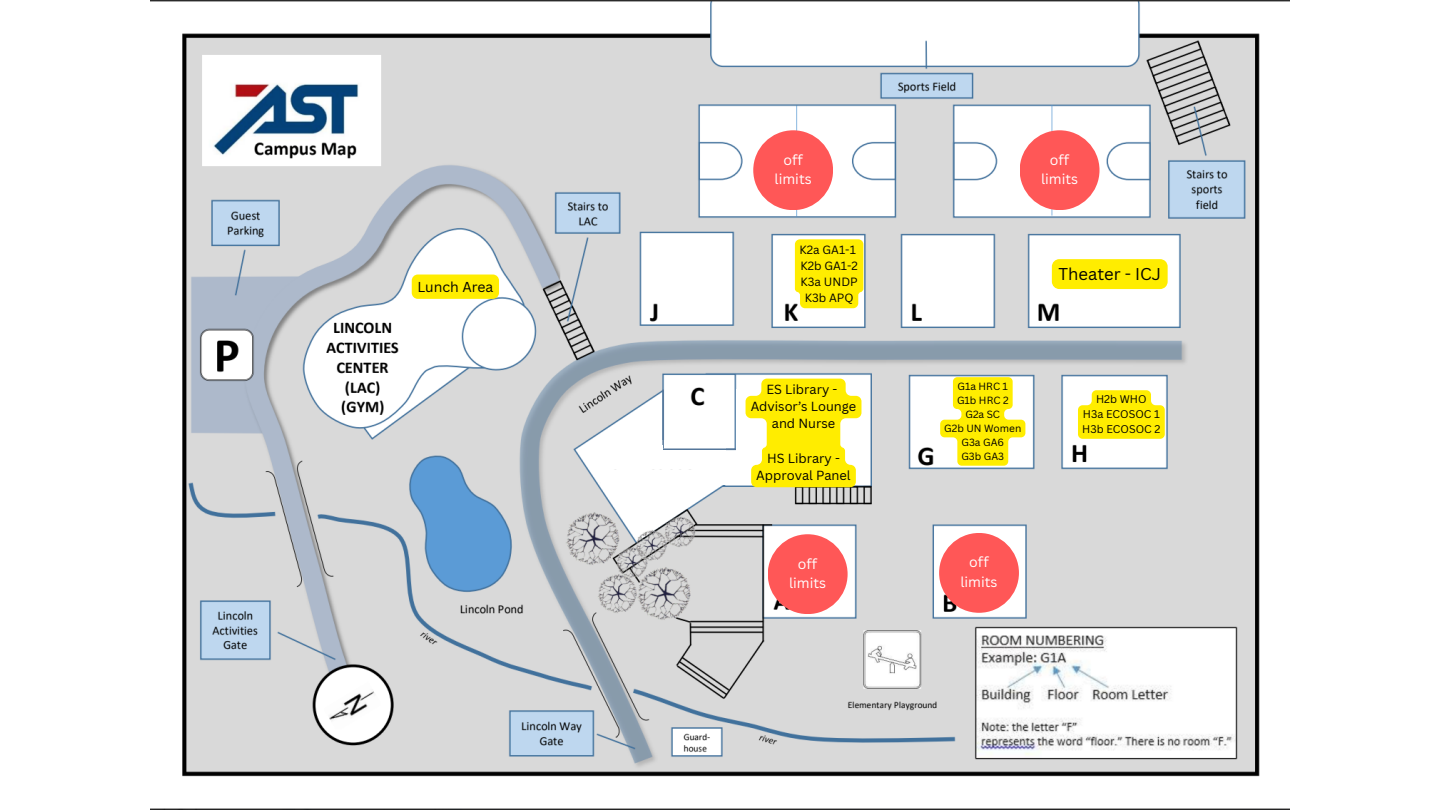
<style>
.page{position:relative;width:1440px;height:810px;background:#fff}
.page>*{position:absolute;margin:0;border:0;box-sizing:border-box;transform-origin:0 0}
.t1{font:16.6px "Canva Sans";color:#000}
.t2{font:14px/19.5px "Canva Sans";color:#fff;text-align:center}
.t3{font:14px "Canva Sans";color:#000}
.t4{font:12.9px/17.2px "Canva Sans";color:#000;text-align:center}
.t5{font:11.6px/16.2px "Canva Sans";color:#000;text-align:center}
.t6{font:10.9px/15px "Canva Sans";color:#000;text-align:center}
.t7{font:10.2px "Canva Sans";color:#000}
</style>
<div class="page">
<img style="left:150px;top:0;width:1140px;height:810px">
<div style="left:784px;top:238px;width:67px;height:36px;background:#fff"></div>
<svg style="left:800px;top:308px;width:60px;height:2px"></svg>
<div style="left:777px;top:261px;width:61px;height:36px;background:#fff"></div>
<div style="left:1064px;top:238px;width:113px;height:86px;background:#fff"></div>
<div style="left:1090px;top:395px;width:71px;height:66px;background:#fff"></div>
<div style="left:1064px;top:395px;width:71px;height:46px;background:#fff"></div>
<div style="left:929px;top:382px;width:94px;height:46px;background:#fff"></div>
<div style="left:935px;top:415px;width:96px;height:46px;background:#fff"></div>
<div style="left:755px;top:382px;width:113px;height:86px;background:#fff"></div>
<div style="left:601px;top:472px;width:111px;height:16px;background:#fff"></div>
<div style="left:657px;top:471px;width:98px;height:6px;background:#fff"></div>
<div style="left:671px;top:477px;width:98px;height:6px;background:#fff"></div>
<div style="left:683px;top:478px;width:98px;height:6px;background:#fff"></div>
<div style="left:601px;top:457px;width:140px;height:12px;background:#fff"></div>
<div style="left:616px;top:440px;width:110px;height:16px;background:#fff"></div>
<hr style="left:661px;top:448px;width:165px;height:2px;background:#54769a">
<hr style="left:662px;top:390px;width:2px;height:58px;background:#54769a">
<div style="left:737px;top:390px;width:113px;height:85px;background:#fff"></div>
<div style="left:612px;top:445px;width:50px;height:16px;background:#fff"></div>
<div style="left:768px;top:534px;width:80px;height:80px;background:#ff5757;border-radius:50%"></div>
<div style="left:412px;top:275px;width:87px;height:24px;background:#ffed00;border-radius:6px"></div>
<div style="left:795px;top:239px;width:68px;height:69px;background:#ffed00"></div>
<div style="left:1052px;top:259px;width:116px;height:30px;background:#ffed00"></div>
<svg style="left:940px;top:377px;width:85px;height:89px"></svg>
<svg style="left:1078px;top:390px;width:87px;height:49px;background:#ffee1c"></svg>
<svg style="left:746px;top:379px;width:115px;height:108px"></svg>
<div style="left:939px;top:533px;width:80px;height:80px;background:#ff5757;border-radius:50%"></div>
<div style="left:753px;top:130px;width:80px;height:80px;background:#ff5757;border-radius:50%"></div>
<div style="left:1020px;top:130px;width:80px;height:80px;background:#ff5757;border-radius:50%"></div>
<h2 class="t3" style="left:417px;top:277px;width:78px">Lunch Area</h2>
<h2 class="t2" style="left:775px;top:150px;width:39px">off limits</h2>
<h2 class="t2" style="left:1041px;top:150px;width:39px">off limits</h2>
<h2 class="t5" style="left:800px;top:241px;width:60px">K2a GA1-1<br>K2b GA1-2<br>K3a UNDP<br>K3b APQ</h2>
<p class="t4" style="left:751px;top:380px;width:107px">ES Library -<br>Advisor’s Lounge and Nurse</p>
<p class="t4" style="left:756px;top:449px;width:96px">HS Library -<br>Approval Panel</p>
<h2 class="t2" style="left:789px;top:554px;width:39px">off limits</h2>
<h3 class="t1" style="left:1059px;top:263px;width:104px">Theater - ICJ</h3>
<h1 class="t7" style="left:958px;top:379px;width:52px">G1a HRC 1</h1>
<h2 class="t7" style="left:957px;top:393px;width:53px">G1b HRC 2</h2>
<h2 class="t7" style="left:965px;top:407px;width:36px">G2a SC</h2>
<p class="t7" style="left:944px;top:421px;width:79px">G2b UN Women</p>
<p class="t7" style="left:962px;top:435px;width:44px">G3a GA6</p>
<p class="t7" style="left:961px;top:450px;width:44px">G3b GA3</p>
<h3 class="t2" style="left:960px;top:552px;width:39px">off limits</h3>
<p class="t6" style="left:1082px;top:391px;width:80px">H2b WHO<br>H3a ECOSOC 1<br>H3b ECOSOC 2</p>
</div>
